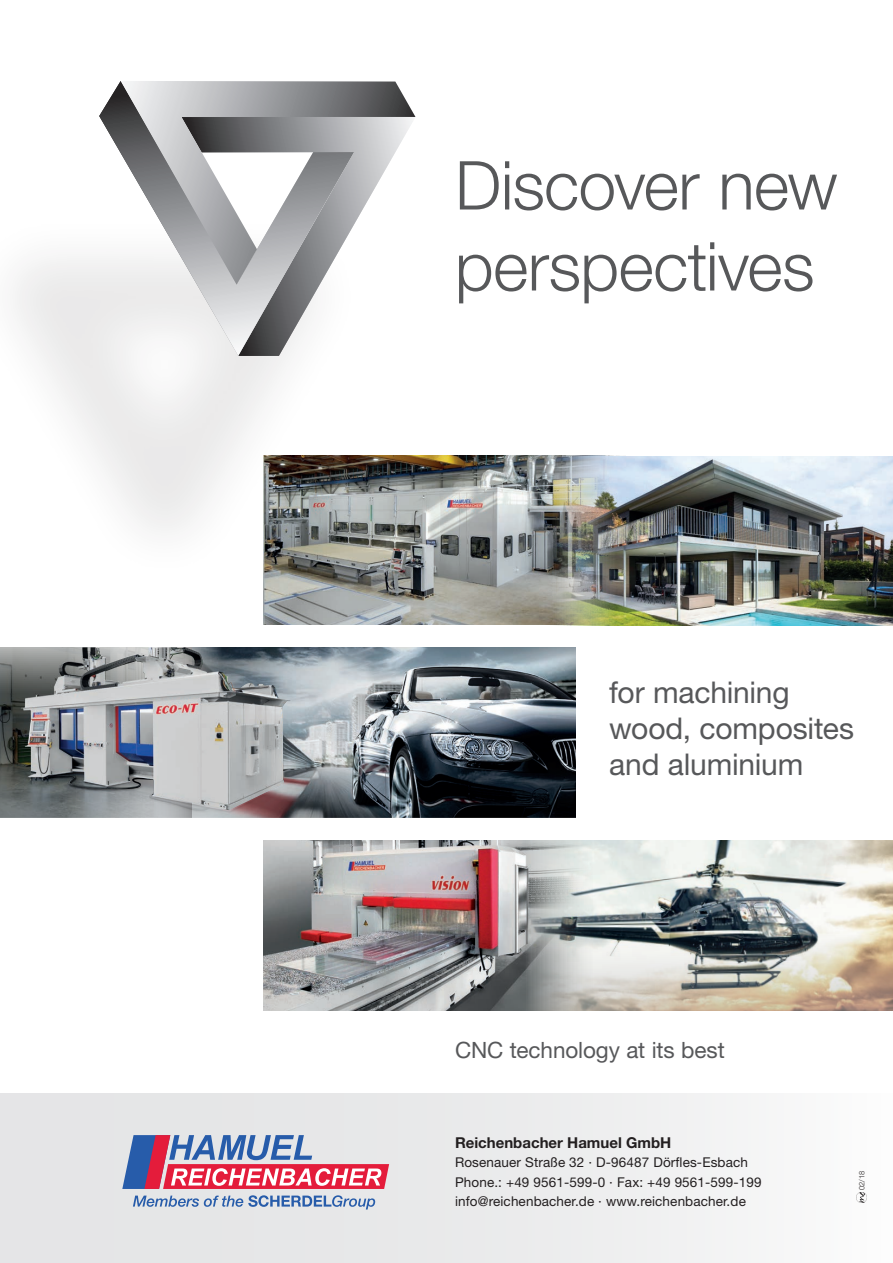
<style>
.page{position:relative;width:893px;height:1263px;background:#fff}
.page>*{position:absolute;margin:0;border:0;box-sizing:border-box;transform-origin:0 0}
.t1{font:300 67.5px/81px "Helvetica Neue";letter-spacing:-.01em;color:#57585a}
.t2{font:30px/36px "Helvetica Neue";letter-spacing:-.005em;color:#57585a}
.t3{font:22.5px "Helvetica Neue";letter-spacing:-.005em;color:#57585a}
.t4{font:700 15px "Helvetica Neue";color:#231f20}
.t5{font:13.5px/19.5px "Helvetica Neue";letter-spacing:.01em;color:#231f20}
.t6{font:300 7.5px "Helvetica Neue";color:#231f20}
</style>
<div class="page">
<div style="left:0;top:1093px;width:893px;height:170px;background:linear-gradient(to right,#e0e1e2,#f7f7f8)"></div>
<svg style="left:122px;top:1135px;width:267px;height:54px;background:#c18da7"></svg>
<svg style="left:133px;top:1195px;width:242px;height:14px;background:#a8b9d3"></svg>
<svg style="left:857px;top:1192px;width:10px;height:10px"></svg>
<img style="left:264px;top:455px;width:356px;height:170px">
<img style="left:547px;top:456px;width:346px;height:169px">
<img style="left:322px;top:647px;width:254px;height:170px">
<img style="left:0;top:647px;width:322px;height:170px">
<img style="left:21px;top:647px;width:269px;height:163px">
<img style="left:592px;top:840px;width:301px;height:171px">
<img style="left:263px;top:840px;width:329px;height:171px">
<img style="left:310px;top:851px;width:217px;height:137px">
<div style="left:0;top:212px;width:365px;height:369px;background:#231f20;opacity:.1"></div>
<svg style="left:354px;top:285px;width:11px;height:71px"></svg>
<svg style="left:99px;top:81px;width:255px;height:275px"></svg>
<svg style="left:121px;top:81px;width:294px;height:204px"></svg>
<h1 class="t1" style="left:455px;top:144px;width:384px">Discover new perspectives</h1>
<h2 class="t2" style="left:609px;top:673px;width:246px">for machining wood, composites and aluminium</h2>
<h3 class="t3" style="left:455px;top:1037px;width:271px">CNC technology at its best</h3>
<p class="t4" style="left:455px;top:1133px;width:218px">Reichenbacher Hamuel GmbH</p>
<p class="t5" style="left:455px;top:1152px;width:308px">Rosenauer Straße 32 · D-96487 Dörfles-Esbach<br>Phone.: +49 9561-599-0 · Fax: +49 9561-599-199 info@reichenbacher.de · www.reichenbacher.de</p>
<p class="t6" style="left:857px;top:1190px;width:21px;rotate:-90deg">02/18</p>
</div>
